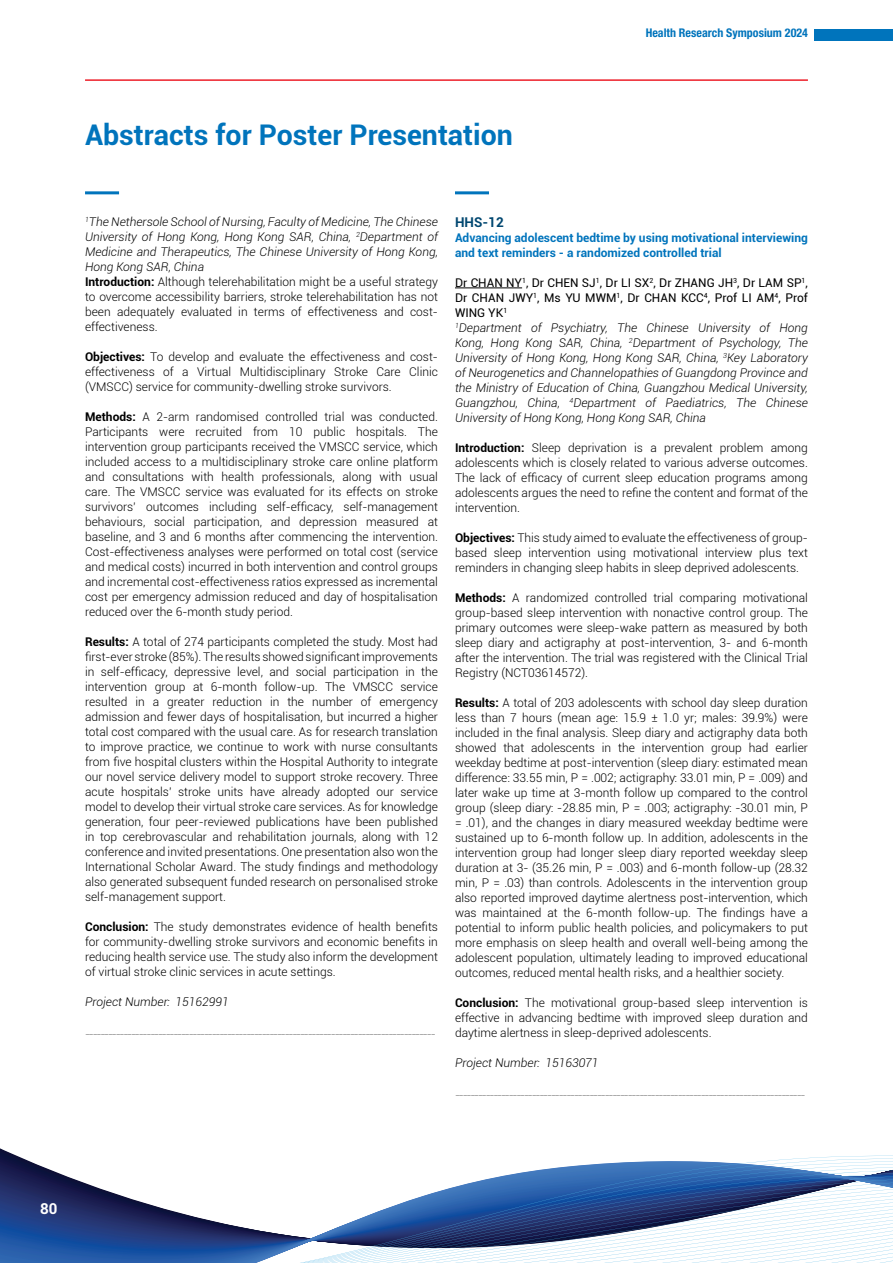
<style>
.page{position:relative;width:893px;height:1263px;background:#fff}
.page>*{position:absolute;margin:0;border:0;box-sizing:border-box;transform-origin:0 0}
.t1{font:700 28.5px "Roboto";color:#0074bc}
.t2{font:700 15px "Roboto";color:#fff}
.t3{font:700 13.5px "Roboto";color:#004770}
.t4{font:300 12px/15px "Roboto";color:#000;text-align:justify}
.t5{font:italic 300 12px/15px "Roboto";color:#000}
.t6{font:700 12px/15px "Roboto";color:#0074bc}
.t7{font:700 condensed 12px "Helvetica Neue LT Pro";color:#0074bc}
.t8{font:300 6px "Roboto";color:#000;scale:2 1}
.s1{font-weight:700;font-style:normal}
.s2{font-style:normal}
.s3{font-weight:700}
.s4{font-weight:400;font-style:normal}
</style>
<div class="page">
<svg style="left:0;top:1148px;width:893px;height:115px"></svg>
<div style="left:815px;top:30px;width:78px;height:11px;background:#0074bc"></div>
<hr style="left:85px;top:79px;width:723px;height:2px;background:#ed1f29">
<hr style="left:85px;top:191px;width:34px;height:3px;background:#0074bc">
<hr style="left:455px;top:191px;width:34px;height:3px;background:#0074bc">
<hr style="left:455px;top:288px;width:67px;height:1px;background:#000">
<h1 class="t1" style="left:85px;top:114px;width:429px">Abstracts for Poster Presentation</h1>
<p class="t7" style="left:646px;top:26px;width:164px">Health Research Symposium 2024</p>
<p class="t5" style="left:85px;top:214px;width:354px"><sup>1</sup>The Nethersole School of Nursing, Faculty of Medicine, The Chinese University of Hong Kong, Hong Kong SAR, China, <sup>2</sup>Department of Medicine and Therapeutics, The Chinese University of Hong Kong, Hong Kong SAR, China<br><span class="s1">Introduction:</span> <span class="s2">Although telerehabilitation might be a useful strategy to overcome accessibility barriers, stroke telerehabilitation has not been adequately evaluated in terms of effectiveness and cost&shy;effectiveness.</span></p>
<p class="t4" style="left:85px;top:349px;width:354px"><span class="s3">Objectives:</span> To develop and evaluate the effectiveness and cost&shy;effectiveness of a Virtual Multidisciplinary Stroke Care Clinic (VMSCC) service for community-dwelling stroke survivors.</p>
<p class="t4" style="left:85px;top:409px;width:354px"><span class="s3">Methods:</span> A 2-arm randomised controlled trial was conducted.<br>Participants were recruited from 10 public hospitals. The intervention group participants received the VMSCC service, which included access to a multidisciplinary stroke care online platform and consultations with health professionals, along with usual care. The VMSCC service was evaluated for its effects on stroke survivors’ outcomes including self-efficacy, self-management behaviours, social participation, and depression measured at baseline, and 3 and 6 months after commencing the intervention.<br>Cost-effectiveness analyses were performed on total cost (service and medical costs) incurred in both intervention and control groups and incremental cost-effectiveness ratios expressed as incremental cost per emergency admission reduced and day of hospitalisation reduced over the 6-month study period.</p>
<p class="t4" style="left:85px;top:634px;width:354px"><span class="s3">Results:</span> A total of 274 participants completed the study. Most had first-ever stroke (85%). The results showed significant improvements in self-efficacy, depressive level, and social participation in the intervention group at 6-month follow-up. The VMSCC service resulted in a greater reduction in the number of emergency admission and fewer days of hospitalisation, but incurred a higher total cost compared with the usual care. As for research translation to improve practice, we continue to work with nurse consultants from five hospital clusters within the Hospital Authority to integrate our novel service delivery model to support stroke recovery. Three acute hospitals' stroke units have already adopted our service model to develop their virtual stroke care services. As for knowledge generation, four peer-reviewed publications have been published in top cerebrovascular and rehabilitation journals, along with 12 conference and invited presentations. One presentation also won the International Scholar Award. The study findings and methodology also generated subsequent funded research on personalised stroke self-management support.</p>
<p class="t4" style="left:85px;top:919px;width:354px"><span class="s3">Conclusion:</span> The study demonstrates evidence of health benefits for community-dwelling stroke survivors and economic benefits in reducing health service use. The study also inform the development of virtual stroke clinic services in acute settings.</p>
<p class="t5" style="left:85px;top:994px;width:145px">Project Number: 15162991</p>
<p class="t8" style="left:85px;top:1030px;width:177px">-------------------------------------------------------------------------------------------</p>
<p class="t3" style="left:455px;top:213px;width:50px">HHS-12</p>
<p class="t6" style="left:455px;top:230px;width:354px">Advancing adolescent bedtime by using motivational interviewing and text reminders - a randomized controlled trial</p>
<p class="t5" style="left:455px;top:275px;width:354px"><span class="s4">Dr CHAN NY</span><sup>1</sup><span class="s4">, Dr CHEN SJ</span><sup>1</sup><span class="s4">, Dr LI SX</span><sup>2</sup><span class="s4">, Dr ZHANG JH</span><sup>3</sup><span class="s4">, Dr LAM SP</span><sup>1</sup><span class="s4">, Dr CHAN JWY</span><sup>1</sup><span class="s4">, Ms YU MWM</span><sup>1</sup><span class="s4">, Dr CHAN KCC</span><sup>4</sup><span class="s4">, Prof LI AM</span><sup>4</sup><span class="s4">, Prof WING YK</span><sup>1<br></sup><sup>1</sup>Department of Psychiatry, The Chinese University of Hong Kong, Hong Kong SAR, China, <sup>2</sup>Department of Psychology, The University of Hong Kong, Hong Kong SAR, China, <sup>3</sup>Key Laboratory of Neurogenetics and Channelopathies of Guangdong Province and the Ministry of Education of China, Guangzhou Medical University, Guangzhou, China, <sup>4</sup>Department of Paediatrics, The Chinese University of Hong Kong, Hong Kong SAR, China</p>
<p class="t4" style="left:455px;top:440px;width:354px"><span class="s3">Introduction:</span> Sleep deprivation is a prevalent problem among adolescents which is closely related to various adverse outcomes.<br>The lack of efficacy of current sleep education programs among adolescents argues the need to refine the content and format of the intervention.</p>
<p class="t4" style="left:455px;top:530px;width:354px"><span class="s3">Objectives:</span> This study aimed to evaluate the effectiveness of group&shy;based sleep intervention using motivational interview plus text reminders in changing sleep habits in sleep deprived adolescents.</p>
<p class="t4" style="left:455px;top:590px;width:354px"><span class="s3">Methods:</span> A randomized controlled trial comparing motivational group-based sleep intervention with nonactive control group. The primary outcomes were sleep-wake pattern as measured by both sleep diary and actigraphy at post-intervention, 3- and 6-month after the intervention. The trial was registered with the Clinical Trial Registry (NCT03614572).</p>
<p class="t4" style="left:455px;top:695px;width:354px"><span class="s3">Results:</span> A total of 203 adolescents with school day sleep duration less than 7 hours (mean age: 15.9 ± 1.0 yr; males: 39.9%) were included in the final analysis. Sleep diary and actigraphy data both showed that adolescents in the intervention group had earlier weekday bedtime at post-intervention (sleep diary: estimated mean difference: 33.55 min, P = .002; actigraphy: 33.01 min, P = .009) and later wake up time at 3-month follow up compared to the control group (sleep diary: -28.85 min, P = .003; actigraphy: -30.01 min, P = .01), and the changes in diary measured weekday bedtime were sustained up to 6-month follow up. In addition, adolescents in the intervention group had longer sleep diary reported weekday sleep duration at 3- (35.26 min, P = .003) and 6-month follow-up (28.32 min, P = .03) than controls. Adolescents in the intervention group also reported improved daytime alertness post-intervention, which was maintained at the 6-month follow-up. The findings have a potential to inform public health policies, and policymakers to put more emphasis on sleep health and overall well-being among the adolescent population, ultimately leading to improved educational outcomes, reduced mental health risks, and a healthier society.</p>
<p class="t4" style="left:455px;top:995px;width:354px"><span class="s3">Conclusion:</span> The motivational group-based sleep intervention is effective in advancing bedtime with improved sleep duration and daytime alertness in sleep-deprived adolescents.</p>
<p class="t5" style="left:455px;top:1055px;width:145px">Project Number: 15163071</p>
<p class="t8" style="left:455px;top:1091px;width:177px">-------------------------------------------------------------------------------------------</p>
<p class="t2" style="left:40px;top:1198px;width:19px">80</p>
</div>
